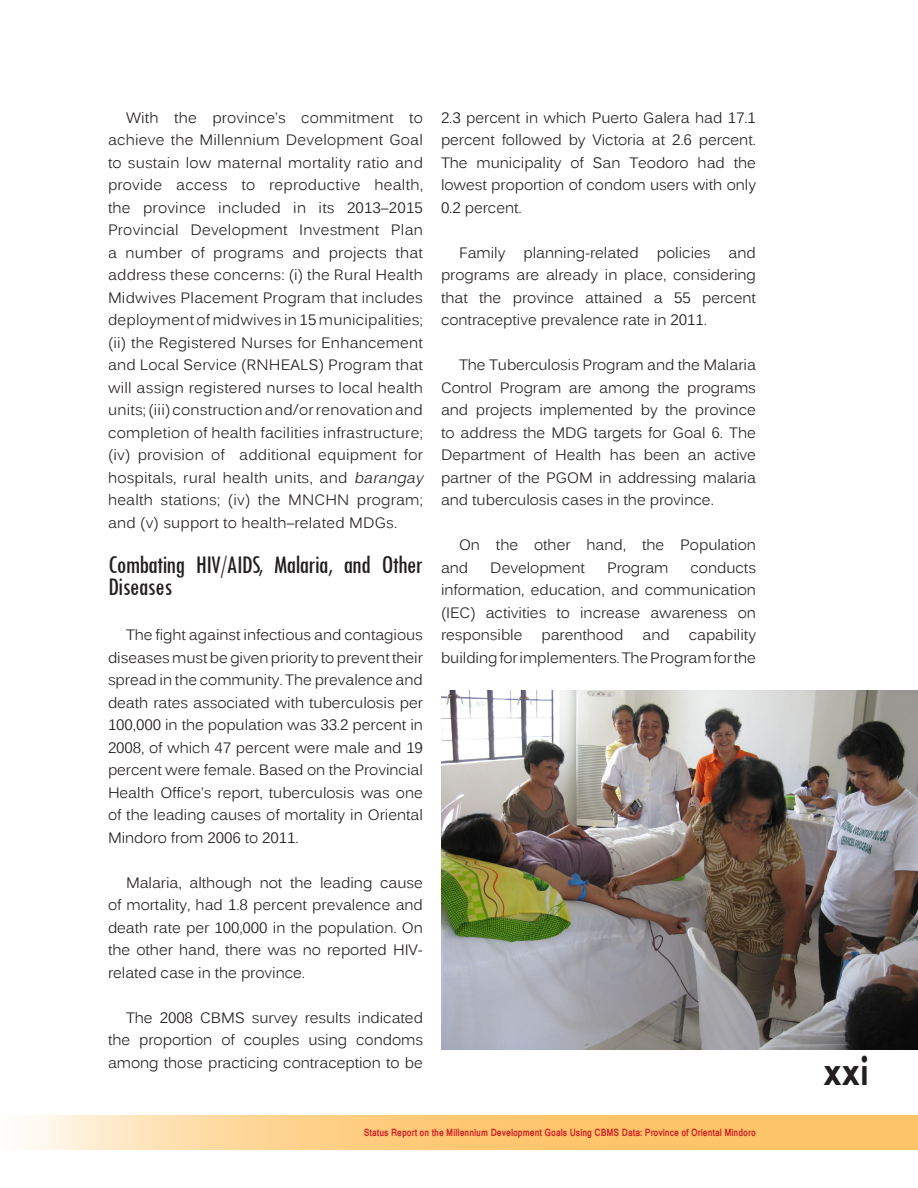
<style>
.page{position:relative;width:918px;height:1188px;background:#fff}
.page>*{position:absolute;margin:0;border:0;box-sizing:border-box;transform-origin:0 0}
.t1{font:700 44.85px "Tw Cen";color:#231f20;scale:.77 1}
.heading_1{font:condensed 26.4px/22.5px "Tw Cen";letter-spacing:-.03em;color:#231f20}
.Body{font:15px/22.5px "Kalinga";letter-spacing:.01em;color:#231f20;text-align:justify}
.t2{font:700 9.9px "Kartika";color:#d1232a;scale:.82 1}
.s1{font-style:italic}
</style>
<div class="page">
<div style="left:0;top:1115px;width:918px;height:35px;background:#fefbf6"></div>
<svg style="left:48px;top:1115px;width:870px;height:35px;background:#fece83"></svg>
<img style="left:441px;top:691px;width:477px;height:359px">
<p class="Body" style="left:108px;top:108px;width:320px;text-align:left;text-indent:18px">With the province’s commitment to achieve the Millennium Development Goal to sustain low maternal mortality ratio and provide access to reproductive health, the province included in its 2013–2015<br>Provincial Development Investment Plan a number of programs and projects that address these concerns: (i) the Rural Health Midwives Placement Program that includes deployment of midwives in 15 municipalities; (ii) the Registered Nurses for Enhancement and Local Service (RNHEALS) Program that will assign registered nurses to local health units; (iii) construction and/or renovation and completion of health facilities infrastructure; (iv) provision of additional equipment for hospitals, rural health units, and <span class="s1">barangay </span>health stations; (iv) the MNCHN program; and (v) support to health–related MDGs.</p>
<p class="heading_1" style="left:108px;top:553px;width:316px">Combating HIV/AIDS, Malaria, and Other<br>Diseases</p>
<p class="Body" style="left:108px;top:625px;width:317px;text-indent:18px">The fight against infectious and contagious diseases must be given priority to prevent their spread in the community. The prevalence and death rates associated with tuberculosis per 100,000 in the population was 33.2 percent in 2008, of which 47 percent were male and 19 percent were female. Based on the Provincial Health Office’s report, tuberculosis was one of the leading causes of mortality in Oriental Mindoro from 2006 to 2011.</p>
<p class="Body" style="left:108px;top:873px;width:317px;text-indent:18px">Malaria, although not the leading cause of mortality, had 1.8 percent prevalence and death rate per 100,000 in the population. On the other hand, there was no reported HIV&shy;related case in the province.</p>
<p class="Body" style="left:108px;top:1008px;width:317px;text-indent:18px">The 2008 CBMS survey results indicated the proportion of couples using condoms among those practicing contraception to be</p>
<p class="Body" style="left:441px;top:108px;width:317px">2.3 percent in which Puerto Galera had 17.1 percent followed by Victoria at 2.6 percent.<br>The municipality of San Teodoro had the lowest proportion of condom users with only 0.2 percent.</p>
<p class="Body" style="left:441px;top:243px;width:317px;text-indent:18px">Family planning-related policies and programs are already in place, considering that the province attained a 55 percent contraceptive prevalence rate in 2011.</p>
<p class="Body" style="left:441px;top:355px;width:317px;text-indent:18px">The Tuberculosis Program and the Malaria Control Program are among the programs and projects implemented by the province to address the MDG targets for Goal 6. The Department of Health has been an active partner of the PGOM in addressing malaria and tuberculosis cases in the province.</p>
<p class="Body" style="left:441px;top:535px;width:316px;text-indent:18px">On the other hand, the Population and</p>
<p class="Body" style="left:441px;top:558px;width:317px;text-indent:250px">conducts information, education, and communication (IEC) activities to increase awareness on responsible</p>
<p class="Body" style="left:490px;top:558px;width:96px">Development</p>
<p class="Body" style="left:607px;top:558px;width:63px">Program</p>
<p class="Body" style="left:441px;top:625px;width:317px;text-align:right">capability<br>building for implementers. The Program for the</p>
<p class="Body" style="left:541px;top:625px;width:84px">parenthood</p>
<p class="Body" style="left:642px;top:625px;width:29px">and</p>
<p class="t2" style="left:364px;top:1126px;width:480px">Status Report on the Millennium Development Goals Using CBMS Data: Province of Oriental Mindoro</p>
<h1 class="t1" style="left:824px;top:1044px;width:61px">xxi</h1>
</div>
